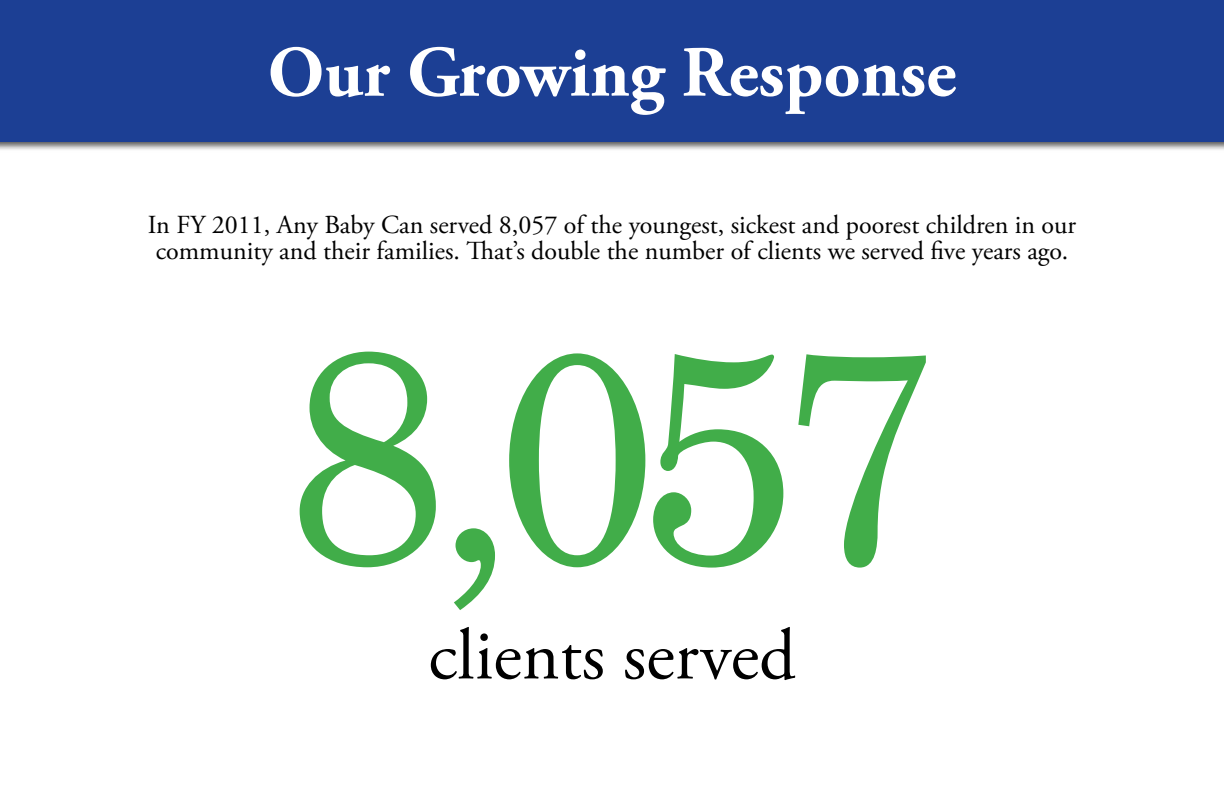
<style>
.page{position:relative;width:1224px;height:792px;background:#fff}
.page>*{position:absolute;margin:0;border:0;box-sizing:border-box;transform-origin:0 0}
.t1{font:300px "Grad";color:#41ad49}
.t2{font:700 72px "Adobe Garamond Pro";color:#fff}
.t3{font:72px "Adobe Garamond Pro";color:#000}
.t4{font:26px/26px "Adobe Garamond Pro";color:#000;text-align:center}
.s1{font-size:284px}
</style>
<div class="page">
<div style="left:0;top:0;width:1224px;height:160px;background:#000;opacity:.65"></div>
<div style="left:0;top:0;width:1224px;height:141px;background:#1c3f94"></div>
<h2 class="t2" style="left:268px;top:31px;width:690px">Our Growing Response</h2>
<p class="t4" style="left:148px;top:213px;width:930px">In FY 2011, Any Baby Can served 8,057 of the youngest, sickest and poorest children in our community and their families. That’s double the number of clients we served five years ago.</p>
<h1 class="t1" style="left:290px;top:269px;width:645px">8<span class="s1">,</span>057</h1>
<h2 class="t3" style="left:428px;top:612px;width:369px">clients served</h2>
</div>
